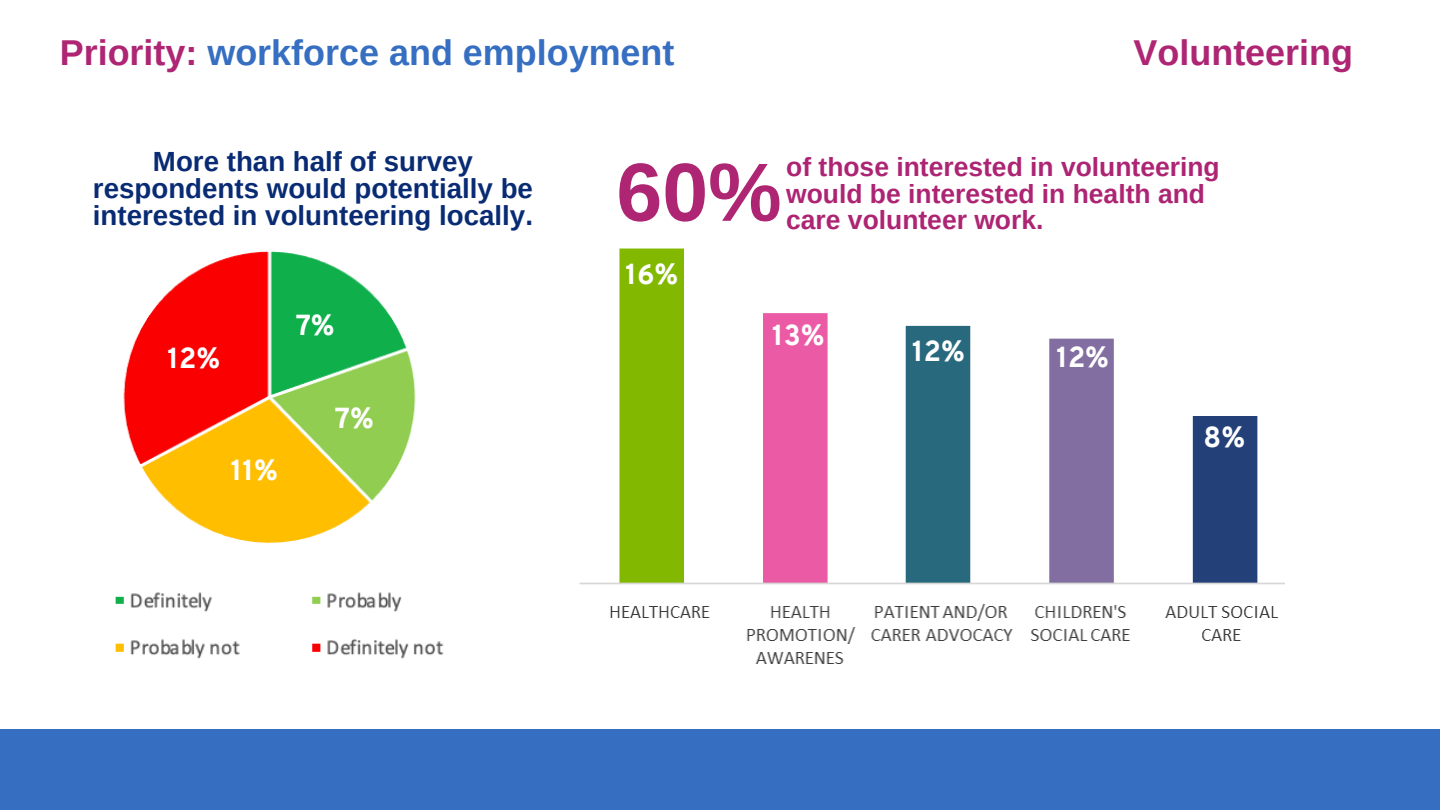
<style>
.page{position:relative;width:1440px;height:810px;background:#fff}
.page>*{position:absolute;margin:0;border:0;box-sizing:border-box;transform-origin:0 0}
.t1{font:700 82.6px "Arimo";color:#ae2673}
.t2{font:700 35.9px "Arimo";color:#366ec2}
.t3{font:700 35.9px "Arimo";color:#ae2673}
.t4{font:800 28.2px "Overpass";color:#fff}
.t5{font:700 27.7px/27.2px "Arimo";color:#082b74;text-align:center}
.t6{font:700 26.5px/26.2px "Arimo";color:#ad2473}
.s1{color:#ae2673}
</style>
<div class="page">
<div style="left:0;top:729px;width:1440px;height:81px;background:#366ec2"></div>
<img style="left:610px;top:604px;width:669px;height:60px">
<img style="left:123px;top:251px;width:293px;height:292px">
<img style="left:115px;top:592px;width:329px;height:67px">
<img style="left:579px;top:248px;width:705px;height:337px">
<p class="t2" style="left:60px;top:32px;width:616px"><span class="s1">Priority:</span> workforce and employment</p>
<p class="t3" style="left:1134px;top:32px;width:221px">Volunteering</p>
<p class="t5" style="left:93px;top:147px;width:442px">More than half of survey respondents would potentially be interested in volunteering locally.</p>
<p class="t4" style="left:167px;top:347px;width:54px">12%</p>
<p class="t4" style="left:231px;top:459px;width:49px">11%</p>
<h1 class="t4" style="left:296px;top:314px;width:41px">7%</h1>
<p class="t4" style="left:335px;top:407px;width:41px">7%</p>
<p class="t1" style="left:616px;top:146px;width:167px">60%</p>
<p class="t6" style="left:786px;top:154px;width:435px">of those interested in volunteering would be interested in health and care volunteer work.</p>
<p class="t4" style="left:626px;top:263px;width:54px">16%</p>
<p class="t4" style="left:772px;top:324px;width:54px">13%</p>
<p class="t4" style="left:912px;top:340px;width:54px">12%</p>
<p class="t4" style="left:1056px;top:346px;width:54px">12%</p>
<p class="t4" style="left:1204px;top:426px;width:43px">8%</p>
</div>
